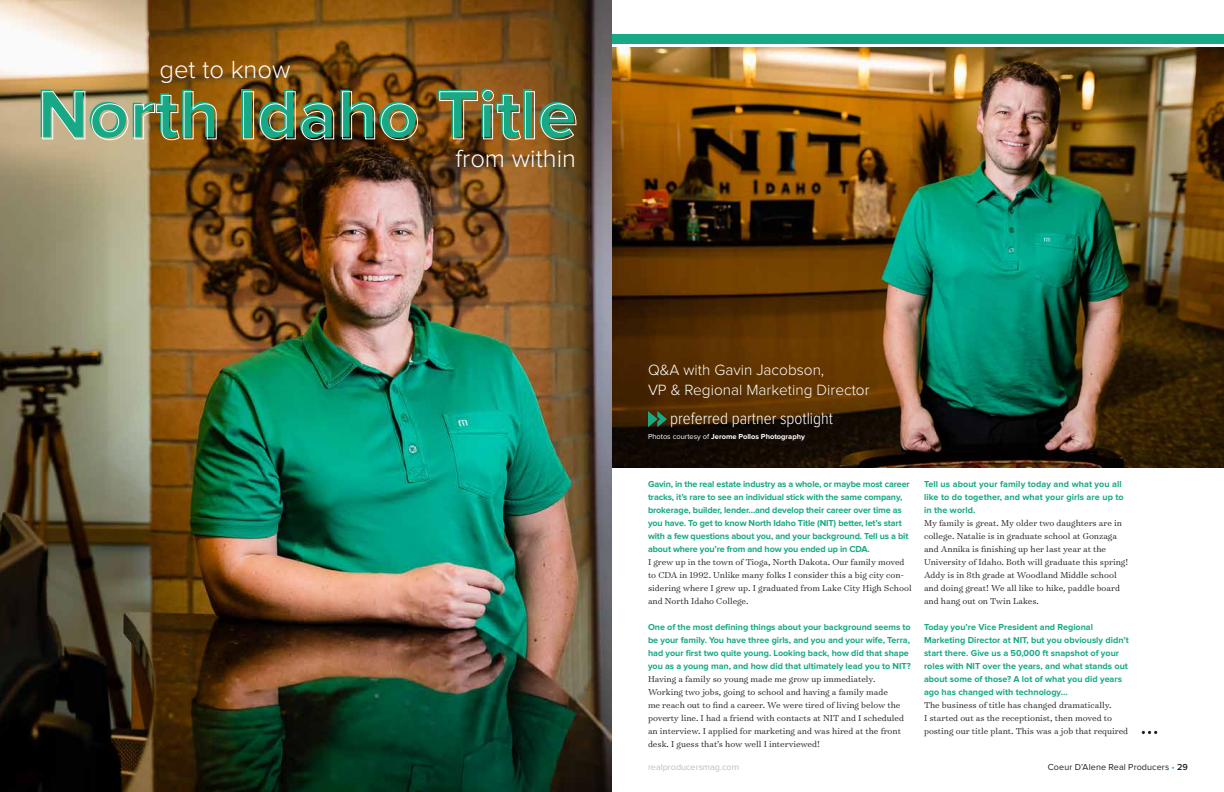
<style>
.page{position:relative;width:1224px;height:792px;background:#fff}
.page>*{position:absolute;margin:0;border:0;box-sizing:border-box;transform-origin:0 0}
.t1{font:700 70.7px "Proxima Nova";color:#17a985}
.t2{font:300 25.6px "Proxima Nova";color:#fff}
.t3{font:300 17px "Proxima Nova Cond";color:#fff}
.t4{font:300 15.4px/20.1px "Proxima Nova";color:#fff}
.t5{font:300 9.8px/13px "Surveyor Text";color:#231f20}
.t6{font:700 9px/13px "Proxima Nova";letter-spacing:-.005em;color:#17a985}
.t7{font:9px "Proxima Nova";letter-spacing:.01em;color:#231f20}
.t8{font:9px "Proxima Nova";color:#bcbec0}
.t9{font:700 7.5px "Proxima Nova";color:#fff}
.s1{font-weight:400}
.s2{color:#19a8e0}
.s3{font-weight:600}
</style>
<div class="page">
<img style="left:0;top:0;width:612px;height:792px">
<img style="left:612px;top:48px;width:612px;height:420px">
<div style="left:612px;top:34px;width:612px;height:10px;background:#17a985"></div>
<svg style="left:42px;top:91px;width:175px;height:50px"></svg>
<div style="left:243px;top:91px;width:11px;height:48px;border:1px solid #fff"></div>
<img style="left:259px;top:91px;width:76px;height:50px">
<img style="left:342px;top:91px;width:77px;height:50px">
<svg style="left:439px;top:89px;width:83px;height:52px"></svg>
<div style="left:525px;top:91px;width:10px;height:48px;border:1px solid #fff"></div>
<svg style="left:540px;top:103px;width:37px;height:38px"></svg>
<svg style="left:648px;top:411px;width:19px;height:16px"></svg>
<svg style="left:1142px;top:731px;width:15px;height:3px"></svg>
<h2 class="t2" style="left:159px;top:58px;width:133px">get to know</h2>
<h1 class="t1" style="left:36px;top:81px;width:542px">North Idaho Title</h1>
<h2 class="t2" style="left:455px;top:147px;width:122px">from within</h2>
<h3 class="t4" style="left:648px;top:360px;width:223px">Q&amp;A with Gavin Jacobson,<br>VP &amp; Regional Marketing Director</h3>
<h3 class="t3" style="left:670px;top:411px;width:164px">preferred partner spotlight</h3>
<p class="t9" style="left:648px;top:433px;width:158px"><span class="s1">Photos courtesy of</span> Jerome Pollos Photography</p>
<p class="t6" style="left:648px;top:478px;width:263px">Gavin, in the real estate industry as a whole, or maybe most career tracks, it’s rare to see an individual stick with the same company, brokerage, builder, lender…and develop their career over time as you have. To get to know North Idaho Title (NIT) better, let’s start with a few questions about you, and your background. Tell us a bit about where you’re from and how you ended up in CDA.</p>
<p class="t5" style="left:648px;top:555px;width:265px">I grew up in the town of Tioga, North Dakota. Our family moved to CDA in 1992. Unlike many folks I consider this a big city con&shy;sidering where I grew up. I graduated from Lake City High School and North Idaho College.</p>
<p class="t6" style="left:648px;top:621px;width:264px">One of the most defining things about your background seems to be your family. You have three girls, and you and your wife, Terra, had your first two quite young. Looking back, how did that shape you as a young man, and how did that ultimately lead you to NIT?</p>
<p class="t5" style="left:648px;top:672px;width:258px">Having a family so young made me grow up immediately.<br>Working two jobs, going to school and having a family made<br>me reach out to find a career. We were tired of living below the poverty line. I had a friend with contacts at NIT and I scheduled an interview. I applied for marketing and was hired at the front desk. I guess that’s how well I interviewed!</p>
<p class="t6" style="left:924px;top:478px;width:201px">Tell us about your family today and what you all like to do together, and what your girls are up to in the world.</p>
<p class="t5" style="left:924px;top:516px;width:206px">My family is great. My older two daughters are in college. Natalie is in graduate school at Gonzaga and Annika is finishing up her last year at the University of Idaho. Both will graduate this spring!<br>Addy is in 8th grade at Woodland Middle school and doing great! We all like to hike, paddle board and hang out on Twin Lakes.</p>
<p class="t6" style="left:924px;top:621px;width:206px">Today you’re Vice President and Regional Marketing Director at NIT, but you obviously didn’t start there. Give us a 50,000 ft snapshot of your roles with NIT over the years, and what stands out about some of those? A lot of what you did years ago has changed with technology…</p>
<p class="t5" style="left:924px;top:698px;width:206px">The business of title has changed dramatically.<br>I started out as the receptionist, then moved to posting our title plant. This was a job that required</p>
<p class="t8" style="left:648px;top:762px;width:92px">realproducersmag.com</p>
<p class="t7" style="left:1048px;top:762px;width:142px">Coeur D’Alene Real Producers <span class="s2">•</span> <span class="s3">29</span></p>
</div>
